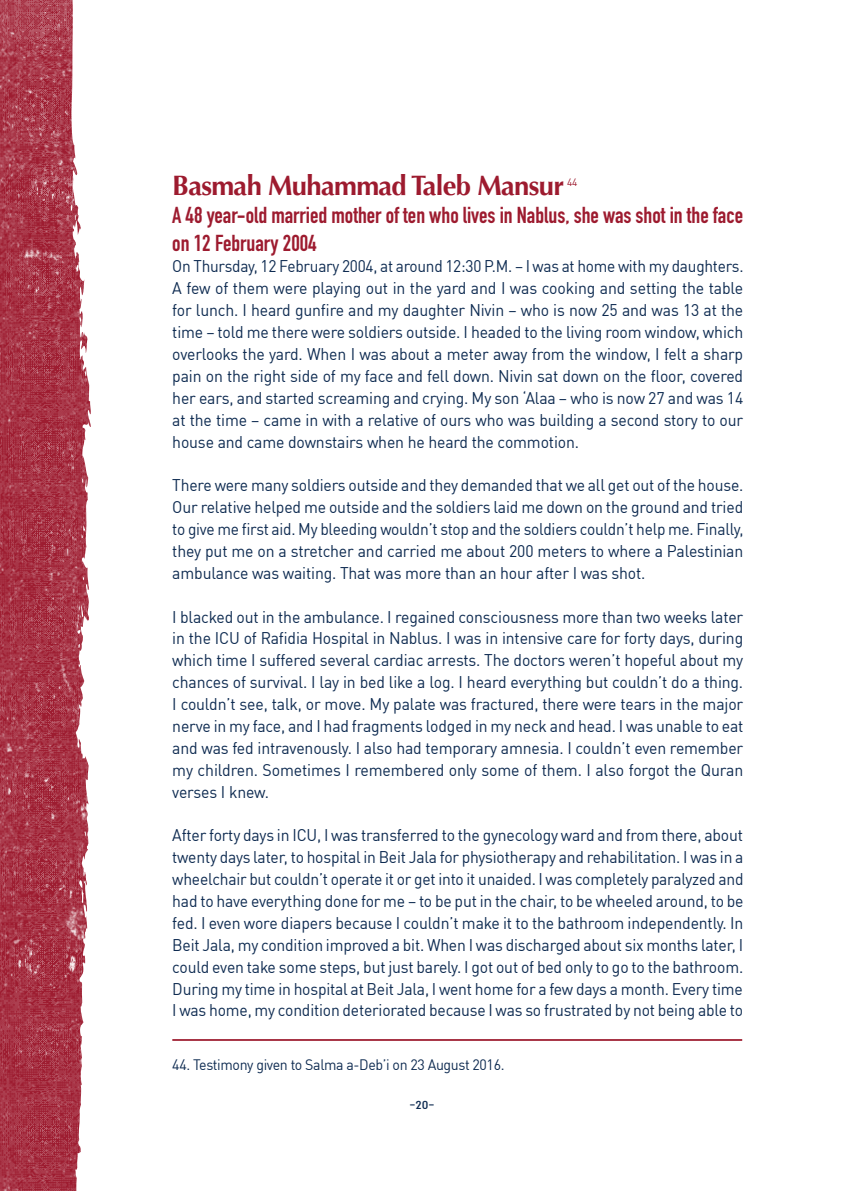
<style>
.page{position:relative;width:844px;height:1191px;background:#fff}
.page>*{position:absolute;margin:0;border:0;box-sizing:border-box;transform-origin:0 0}
.t1{font:700 28px "Optima";letter-spacing:-.025em;color:#9d1b2f}
.t2{font:22.75px/28px "DIN Engschrift";color:#9d1b2f}
.t3{font:16.62px/21.9px "DIN Offc Pro";letter-spacing:-.01em;color:#0e2b51;text-align:justify;scale:.95 1}
.t4{font:16.62px/21.9px "DIN Offc Pro";letter-spacing:-.01em;color:#0e2b51;text-align:justify;scale:.93 1}
.t5{font:15.75px "Almoni DLAAA";color:#0e2b51}
.t6{font:14.88px "DIN Offc Pro";letter-spacing:-.025em;color:#0e2b51;scale:.95 1}
.t7{font:10.5px "DIN Offc Pro";color:#9d1b2f;scale:.95 1}
</style>
<div class="page">
<img style="left:0;top:0;width:89px;height:1191px">
<hr style="left:172px;top:1039px;width:570px;height:1px;background:#9d1b2f">
<h1 class="t1" style="left:172px;top:169px;width:393px">Basmah Muhammad Taleb Mansur</h1>
<p class="t7" style="left:567px;top:174px;width:12px">44</p>
<h2 class="t2" style="left:172px;top:200px;width:572px">A 48 year-old married mother of ten who lives in Nablus, she was shot in the face on 12 February 2004</h2>
<p class="t4" style="left:172px;top:254px;width:615px">On Thursday, 12 February 2004, at around 12:30 P.M. – I was at home with my daughters.<br>A few of them were playing out in the yard and I was cooking and setting the table for lunch. I heard gunfire and my daughter Nivin – who is now 25 and was 13 at the time – told me there were soldiers outside. I headed to the living room window, which overlooks the yard. When I was about a meter away from the window, I felt a sharp pain on the right side of my face and fell down. Nivin sat down on the floor, covered her ears, and started screaming and crying. My son ‘Alaa – who is now 27 and was 14 at the time – came in with a relative of ours who was building a second story to our house and came downstairs when he heard the commotion.</p>
<p class="t3" style="left:172px;top:472px;width:602px">There were many soldiers outside and they demanded that we all get out of the house.<br>Our relative helped me outside and the soldiers laid me down on the ground and tried to give me first aid. My bleeding wouldn’t stop and the soldiers couldn’t help me. Finally, they put me on a stretcher and carried me about 200 meters to where a Palestinian ambulance was waiting. That was more than an hour after I was shot.</p>
<p class="t3" style="left:172px;top:604px;width:602px">I blacked out in the ambulance. I regained consciousness more than two weeks later in the ICU of Rafidia Hospital in Nablus. I was in intensive care for forty days, during which time I suffered several cardiac arrests. The doctors weren’t hopeful about my chances of survival. I lay in bed like a log. I heard everything but couldn’t do a thing.<br>I couldn’t see, talk, or move. My palate was fractured, there were tears in the major nerve in my face, and I had fragments lodged in my neck and head. I was unable to eat and was fed intravenously. I also had temporary amnesia. I couldn’t even remember my children. Sometimes I remembered only some of them. I also forgot the Quran verses I knew.</p>
<p class="t3" style="left:172px;top:822px;width:602px">After forty days in ICU, I was transferred to the gynecology ward and from there, about twenty days later, to hospital in Beit Jala for physiotherapy and rehabilitation. I was in a wheelchair but couldn’t operate it or get into it unaided. I was completely paralyzed and had to have everything done for me – to be put in the chair, to be wheeled around, to be fed. I even wore diapers because I couldn’t make it to the bathroom independently. In Beit Jala, my condition improved a bit. When I was discharged about six months later, I could even take some steps, but just barely. I got out of bed only to go to the bathroom.<br>During my time in hospital at Beit Jala, I went home for a few days a month. Every time I was home, my condition deteriorated because I was so frustrated by not being able to</p>
<p class="t6" style="left:172px;top:1053px;width:351px">44. Testimony given to Salma a-Deb’i on 23 August 2016.</p>
<p class="t5" style="left:409px;top:1095px;width:27px">-20-</p>
</div>
